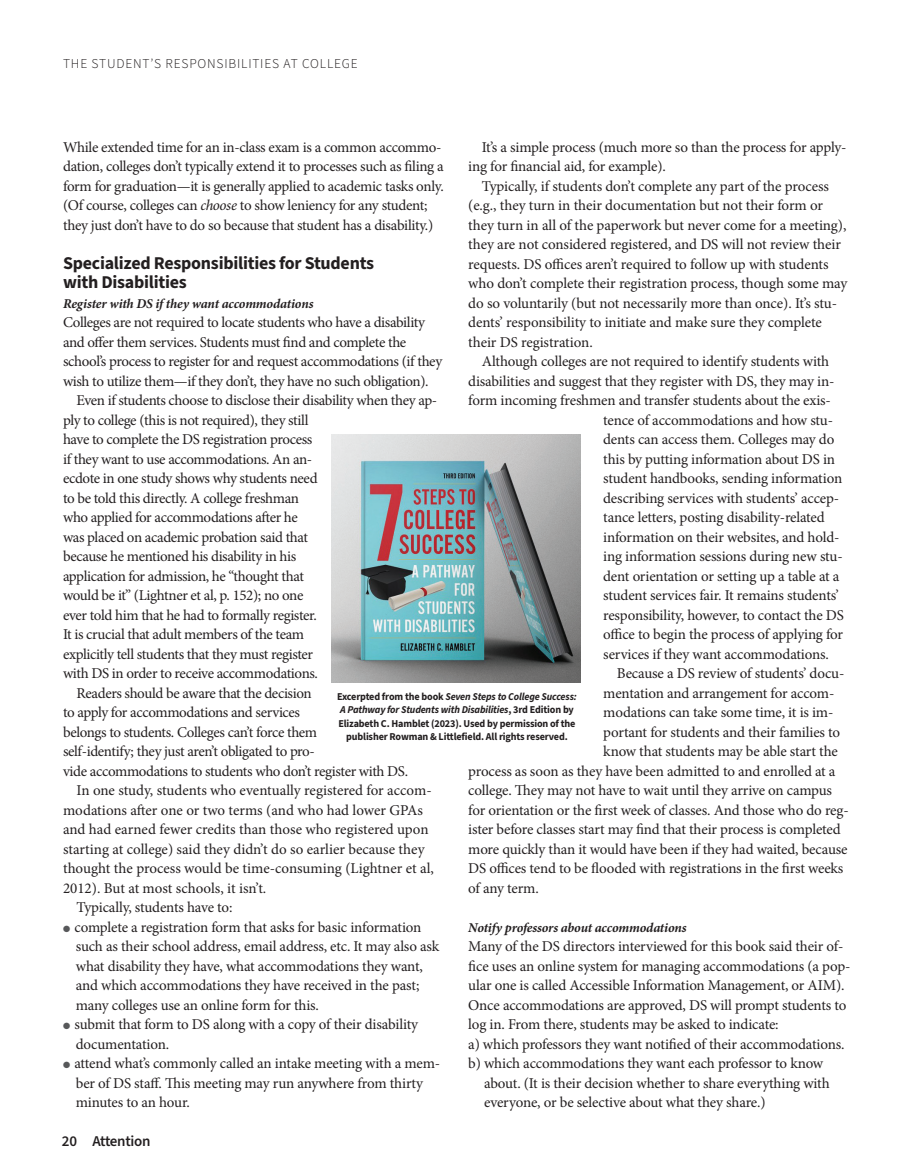
<style>
.page{position:relative;width:905px;height:1175px;background:#fff}
.page>*{position:absolute;margin:0;border:0;box-sizing:border-box;transform-origin:0 0}
.t1{font:700 18px/19.5px "Source Sans 3";letter-spacing:-.015em;color:#231f20}
.t2{font:15px/19.5px "Minion Pro";letter-spacing:-.015em;color:#231f20}
.t3{font:600 15px "Source Sans 3";letter-spacing:-.02em;color:#231f20}
.t4{font:italic 700 13.5px "Minion Pro";letter-spacing:-.015em;color:#231f20}
.t5{font:300 13.5px "Source Sans 3";letter-spacing:.06em;color:#231f20}
.t6{font:700 10.5px/13.5px "Source Sans 3";letter-spacing:-.015em;color:#231f20;text-align:center}
.s1{font-style:italic}
.s2{color:#57585a}
</style>
<div class="page">
<img style="left:332px;top:434px;width:248px;height:248px">
<p class="t5" style="left:63px;top:54px;width:296px">THE STUDENT’S RESPONSIBILITIES AT COLLEGE</p>
<p class="t2" style="left:468px;top:137px;width:380px;text-indent:14px">It’s a simple process (much more so than the process for apply&shy;ing for financial aid, for example).</p>
<p class="t2" style="left:468px;top:176px;width:380px;text-indent:14px">Typically, if students don’t complete any part of the process (e.g., they turn in their documentation but not their form or they turn in all of the paperwork but never come for a meeting), they are not considered registered, and DS will not review their requests. DS offices aren’t required to follow up with students who don’t complete their registration process, though some may do so voluntarily (but not necessarily more than once). It’s stu&shy;dents’ responsibility to initiate and make sure they complete their DS registration.</p>
<p class="t2" style="left:481px;top:352px;width:349px">Although colleges are not required to identify students with</p>
<p class="t2" style="left:468px;top:371px;width:367px">disabilities and suggest that they register with DS, they may in-</p>
<p class="t2" style="left:468px;top:391px;width:364px">form incoming freshmen and transfer students about the exis-</p>
<p class="t2" style="left:603px;top:410px;width:231px">tence of accommodations and how stu-</p>
<p class="t2" style="left:603px;top:430px;width:233px">dents can access them. Colleges may do</p>
<p class="t2" style="left:603px;top:449px;width:233px">this by putting information about DS in</p>
<p class="t2" style="left:603px;top:469px;width:240px">student handbooks, sending information</p>
<p class="t2" style="left:603px;top:488px;width:237px">describing services with students’ accep-</p>
<p class="t2" style="left:603px;top:508px;width:223px">tance letters, posting disability-related</p>
<p class="t2" style="left:603px;top:527px;width:238px">information on their websites, and hold-</p>
<p class="t2" style="left:603px;top:547px;width:241px">ing information sessions during new stu-</p>
<p class="t2" style="left:603px;top:566px;width:238px">dent orientation or setting up a table at a</p>
<p class="t2" style="left:603px;top:586px;width:237px">student services fair. It remains students’</p>
<p class="t2" style="left:603px;top:605px;width:242px">responsibility, however, to contact the DS</p>
<p class="t2" style="left:603px;top:625px;width:241px">office to begin the process of applying for</p>
<p class="t2" style="left:603px;top:644px;width:227px">services if they want accommodations.</p>
<p class="t2" style="left:616px;top:664px;width:229px">Because a DS review of students’ docu-</p>
<p class="t2" style="left:603px;top:683px;width:232px">mentation and arrangement for accom-</p>
<p class="t2" style="left:603px;top:703px;width:232px">modations can take some time, it is im-</p>
<p class="t2" style="left:603px;top:722px;width:238px">portant for students and their families to</p>
<p class="t2" style="left:603px;top:742px;width:236px">know that students may be able start the</p>
<p class="t2" style="left:468px;top:761px;width:369px">process as soon as they have been admitted to and enrolled at a</p>
<p class="t2" style="left:468px;top:781px;width:365px">college. They may not have to wait until they arrive on campus</p>
<p class="t2" style="left:468px;top:800px;width:382px">for orientation or the first week of classes. And those who do reg-</p>
<p class="t2" style="left:468px;top:820px;width:374px">ister before classes start may find that their process is completed</p>
<p class="t2" style="left:468px;top:839px;width:381px">more quickly than it would have been if they had waited, because</p>
<p class="t2" style="left:468px;top:859px;width:376px">DS offices tend to be flooded with registrations in the first weeks</p>
<p class="t2" style="left:468px;top:878px;width:72px">of any term.</p>
<p class="t4" style="left:468px;top:918px;width:220px">Notify professors about accommodations</p>
<p class="t2" style="left:468px;top:937px;width:383px">Many of the DS directors interviewed for this book said their of&shy;fice uses an online system for managing accommodations (a pop&shy;ular one is called Accessible Information Management, or AIM).<br>Once accommodations are approved, DS will prompt students to log in. From there, students may be asked to indicate:<br>a) which professors they want notified of their accommodations. b) which accommodations they want each professor to know</p>
<p class="t2" style="left:484px;top:1073px;width:347px">about. (It is their decision whether to share everything with everyone, or be selective about what they share.)</p>
<p class="t2" style="left:63px;top:137px;width:382px">While extended time for an in-class exam is a common accommo&shy;dation, colleges don’t typically extend it to processes such as filing a form for graduation—it is generally applied to academic tasks only. (Of course, colleges can <span class="s1">choose</span> to show leniency for any student; they just don’t have to do so because that student has a disability.)</p>
<p class="t1" style="left:63px;top:253px;width:312px">Specialized Responsibilities for Students with Disabilities</p>
<p class="t4" style="left:63px;top:294px;width:252px">Register with DS if they want accommodations</p>
<p class="t2" style="left:63px;top:313px;width:363px">Colleges are not required to locate students who have a disability</p>
<p class="t2" style="left:63px;top:332px;width:345px">and offer them services. Students must find and complete the</p>
<p class="t2" style="left:63px;top:352px;width:381px">school’s process to register for and request accommodations (if they</p>
<p class="t2" style="left:63px;top:371px;width:367px">wish to utilize them—if they don’t, they have no such obligation).</p>
<p class="t2" style="left:76px;top:391px;width:362px">Even if students choose to disclose their disability when they ap-</p>
<p class="t2" style="left:63px;top:410px;width:247px">ply to college (this is not required), they still</p>
<p class="t2" style="left:63px;top:430px;width:251px">have to complete the DS registration process</p>
<p class="t2" style="left:63px;top:449px;width:251px">if they want to use accommodations. An an-</p>
<p class="t2" style="left:63px;top:469px;width:256px">ecdote in one study shows why students need</p>
<p class="t2" style="left:63px;top:488px;width:237px">to be told this directly. A college freshman</p>
<p class="t2" style="left:63px;top:508px;width:236px">who applied for accommodations after he</p>
<p class="t2" style="left:63px;top:527px;width:246px">was placed on academic probation said that</p>
<p class="t2" style="left:63px;top:547px;width:235px">because he mentioned his disability in his</p>
<p class="t2" style="left:63px;top:566px;width:242px">application for admission, he “thought that</p>
<p class="t2" style="left:63px;top:586px;width:242px">would be it” (Lightner et al, p. 152); no one</p>
<p class="t2" style="left:63px;top:605px;width:255px">ever told him that he had to formally register.</p>
<p class="t2" style="left:63px;top:625px;width:243px">It is crucial that adult members of the team</p>
<p class="t2" style="left:63px;top:644px;width:251px">explicitly tell students that they must register</p>
<p class="t2" style="left:63px;top:664px;width:256px">with DS in order to receive accommodations.</p>
<p class="t2" style="left:76px;top:683px;width:237px">Readers should be aware that the decision</p>
<p class="t2" style="left:63px;top:703px;width:238px">to apply for accommodations and services</p>
<p class="t2" style="left:63px;top:722px;width:256px">belongs to students. Colleges can’t force them</p>
<p class="t2" style="left:63px;top:742px;width:253px">self-identify; they just aren’t obligated to pro-</p>
<p class="t2" style="left:63px;top:761px;width:346px">vide accommodations to students who don’t register with DS.</p>
<p class="t2" style="left:76px;top:781px;width:356px">In one study, students who eventually registered for accom-</p>
<p class="t2" style="left:63px;top:800px;width:361px">modations after one or two terms (and who had lower GPAs</p>
<p class="t2" style="left:63px;top:820px;width:367px">and had earned fewer credits than those who registered upon</p>
<p class="t2" style="left:63px;top:839px;width:363px">starting at college) said they didn’t do so earlier because they</p>
<p class="t2" style="left:63px;top:859px;width:372px">thought the process would be time-consuming (Lightner et al,</p>
<p class="t2" style="left:63px;top:878px;width:205px">2012). But at most schools, it isn’t.</p>
<p class="t2" style="left:76px;top:898px;width:157px">Typically, students have to:</p>
<p class="t2" style="left:76px;top:917px;width:365px;text-indent:-13px"><span class="s2">●</span> complete a registration form that asks for basic information such as their school address, email address, etc. It may also ask what disability they have, what accommodations they want, and which accommodations they have received in the past; many colleges use an online form for this.</p>
<p class="t2" style="left:76px;top:1015px;width:344px;text-indent:-13px"><span class="s2">●</span> submit that form to DS along with a copy of their disability documentation.</p>
<p class="t2" style="left:76px;top:1054px;width:366px;text-indent:-13px"><span class="s2">●</span> attend what’s commonly called an intake meeting with a mem&shy;ber of DS staff. This meeting may run anywhere from thirty minutes to an hour.</p>
<p class="t6" style="left:337px;top:689px;width:241px">Excerpted from the book <span class="s1">Seven Steps to College Success:<br>A Pathway for Students with Disabilities</span>, 3rd Edition by Elizabeth C. Hamblet (2023). Used by permission of the publisher Rowman &amp; Littlefield. All rights reserved.</p>
<p class="t3" style="left:62px;top:1131px;width:90px">20 Attention</p>
</div>
